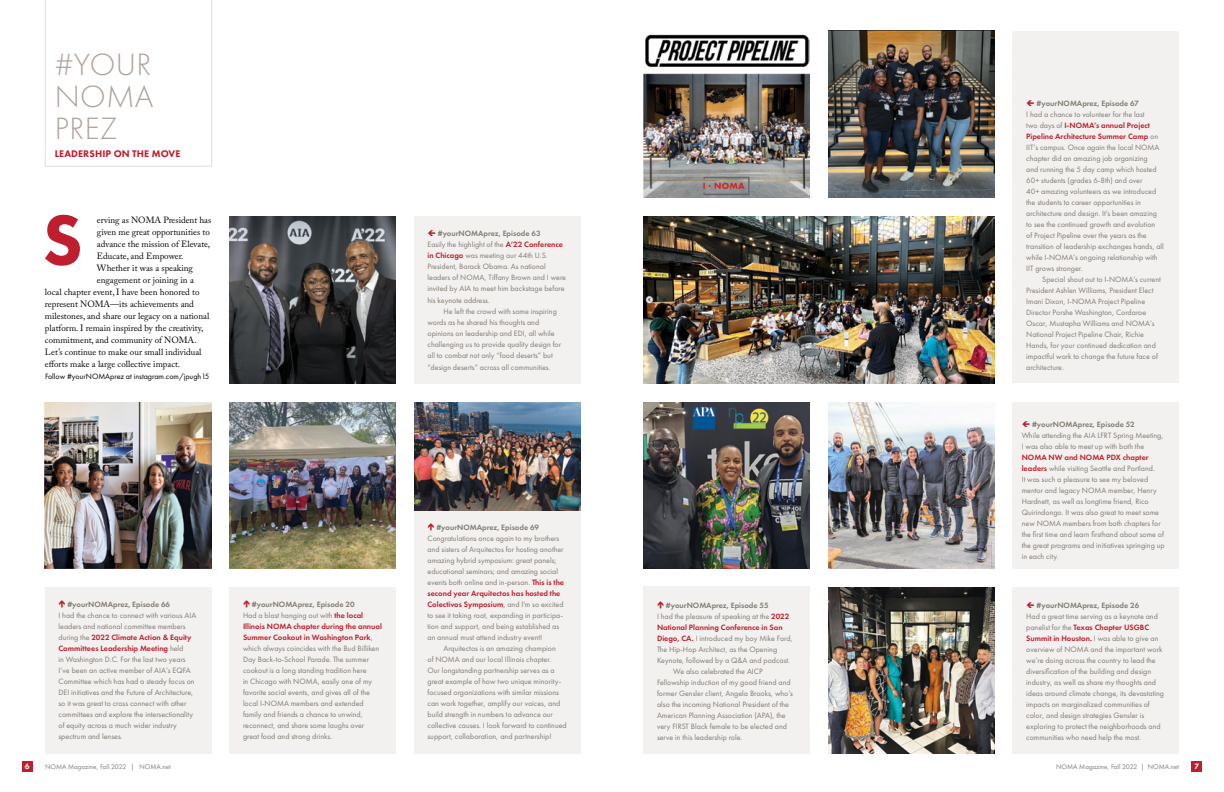
<style>
.page{position:relative;width:1224px;height:792px;background:#fff}
.page>*{position:absolute;margin:0;border:0;box-sizing:border-box;transform-origin:0 0}
.t1{font:800 73.1px "Futura PT";color:#be1e2d}
.t2{font:300 32px/32px "Futura PT";letter-spacing:.01em;color:#aea29a;text-align:justify}
.t3{font:800 10px "Futura PT";letter-spacing:.01em;color:#be1e2d}
.t4{font:9px "Adobe Caslon Pro";color:#000}
.t5{font:8px/11px "Futura PT";color:#827b74}
.t6{font:600 8px "Futura PT";color:#827b74}
.t7{font:8px "Futura PT";color:#000}
.t8{font:600 8px "Futura PT";color:#be1e2d}
.t9{font:800 8px "Futura PT";color:#fff}
.t10{font:7px "Futura PT";color:#827b74}
.s1{font-weight:600}
.s2{font-weight:600;color:#be1e2d}
</style>
<div class="page">
<div style="left:22px;top:761px;width:11px;height:11px;background:#be1e2d"></div>
<div style="left:1191px;top:761px;width:11px;height:11px;background:#be1e2d"></div>
<svg style="left:45px;top:0;width:167px;height:167px"></svg>
<img style="left:230px;top:402px;width:166px;height:166px">
<img style="left:45px;top:402px;width:166px;height:166px">
<img style="left:644px;top:216px;width:351px;height:167px">
<div style="left:1013px;top:402px;width:166px;height:166px;background:#f3f1ef"></div>
<img style="left:828px;top:402px;width:167px;height:166px">
<img style="left:828px;top:587px;width:167px;height:167px">
<div style="left:1013px;top:587px;width:166px;height:167px;background:#f3f1ef"></div>
<div style="left:45px;top:587px;width:166px;height:167px;background:#f3f1ef"></div>
<div style="left:414px;top:216px;width:166px;height:167px;background:#f3f1ef"></div>
<div style="left:230px;top:587px;width:166px;height:167px;background:#f3f1ef"></div>
<div style="left:1013px;top:32px;width:166px;height:351px;background:#f3f1ef"></div>
<div style="left:644px;top:587px;width:166px;height:167px;background:#f3f1ef"></div>
<img style="left:828px;top:31px;width:167px;height:167px">
<img style="left:644px;top:34px;width:166px;height:164px">
<img style="left:229px;top:216px;width:167px;height:167px">
<div style="left:414px;top:510px;width:167px;height:244px;background:#f3f1ef"></div>
<img style="left:414px;top:402px;width:167px;height:108px">
<img style="left:644px;top:402px;width:166px;height:167px">
<h2 class="t2" style="left:55px;top:49px;width:100px">#YOUR NOMA PREZ</h2>
<p class="t3" style="left:55px;top:147px;width:127px">LEADERSHIP ON THE MOVE</p>
<h1 class="t1" style="left:43px;top:195px;width:42px">S</h1>
<p class="t4" style="left:97px;top:214px;width:116px">erving as NOMA President has</p>
<p class="t4" style="left:97px;top:226px;width:115px">given me great opportunities to</p>
<p class="t4" style="left:97px;top:238px;width:115px">advance the mission of Elevate,</p>
<p class="t4" style="left:97px;top:250px;width:88px">Educate, and Empower.</p>
<p class="t4" style="left:97px;top:262px;width:98px">Whether it was a speaking</p>
<p class="t4" style="left:97px;top:274px;width:98px">engagement or joining in a</p>
<p class="t4" style="left:45px;top:286px;width:156px">local chapter event, I have been honored to</p>
<p class="t4" style="left:45px;top:298px;width:151px">represent NOMA—its achievements and</p>
<p class="t4" style="left:45px;top:310px;width:166px">milestones, and share our legacy on a national</p>
<p class="t4" style="left:45px;top:322px;width:160px">platform. I remain inspired by the creativity,</p>
<p class="t4" style="left:45px;top:334px;width:153px">commitment, and community of NOMA.</p>
<p class="t4" style="left:45px;top:346px;width:158px">Let’s continue to make our small individual</p>
<p class="t4" style="left:45px;top:358px;width:137px">e orts make a large collective impact.</p>
<p class="t7" style="left:45px;top:371px;width:166px">Follow #yourNOMAprez at instagram.com/jpugh15</p>
<p class="t5" style="left:428px;top:227px;width:140px;text-indent:10px"><span class="s1">#yourNOMAprez, Episode 63<br></span>Easily the highlight of the <span class="s2">A’22 Conference in Chicago</span> was meeting our 44th U.S.<br>President, Barack Obama. As national leaders of NOMA, Tiffany Brown and I were invited by AIA to meet him backstage before his keynote address.</p>
<p class="t5" style="left:428px;top:305px;width:135px;text-indent:16px">He left the crowd with some inspiring words as he shared his thoughts and opinions on leadership and EDI, all while challenging us to provide quality design for all to combat not only “food deserts” but “design deserts” across all communities.</p>
<p class="t6" style="left:67px;top:599px;width:104px">#yourNOMAprez, Episode 66</p>
<p class="t5" style="left:58px;top:610px;width:139px">I had the chance to connect with various AIA leaders and national committee members during the <span class="s2">2022 Climate Action &amp; Equity Committees Leadership Meeting</span> held<br>in Washington D.C. For the last two years I’ve been an active member of AIA’s EQFA Committee which has had a steady focus on DEI initiatives and the Future of Architecture, so it was great to cross connect with other committees and explore the intersectionality of equity across a much wider industry spectrum and lenses.</p>
<p class="t5" style="left:243px;top:599px;width:140px;text-indent:9px"><span class="s1">#yourNOMAprez, Episode 20<br></span>Had a blast hanging out with <span class="s2">the local Illinois NOMA chapter during the annual Summer Cookout in Washington Park</span>, which always coincides with the Bud Billiken Day Back-to-School Parade. The summer cookout is a long standing tradition here<br>in Chicago with NOMA, easily one of my favorite social events, and gives all of the local I-NOMA members and extended family and friends a chance to unwind, reconnect, and share some laughs over great food and strong drinks.</p>
<p class="t6" style="left:436px;top:522px;width:104px">#yourNOMAprez, Episode 69</p>
<p class="t5" style="left:428px;top:533px;width:138px">Congratulations once again to my brothers and sisters of Arquitectos for hosting another amazing hybrid symposium: great panels; educational seminars; and amazing social events both online and in-person. <span class="s2">This is the second year Arquitectos has hosted the Colectivos Symposium</span>, and I'm so excited to see it taking root, expanding in participa&shy;tion and support, and being established as an annual must attend industry event!</p>
<p class="t5" style="left:428px;top:643px;width:141px;text-indent:16px">Arquitectos is an amazing champion<br>of NOMA and our local Illinois chapter.<br>Our longstanding partnership serves as a great example of how two unique minority&shy;focused organizations with similar missions can work together, amplify our voices, and build strength in numbers to advance our collective causes. I look forward to continued support, collaboration, and partnership!</p>
<p class="t6" style="left:666px;top:600px;width:104px">#yourNOMAprez, Episode 55</p>
<p class="t5" style="left:657px;top:611px;width:134px">I had the pleasure of speaking at the <span class="s2">2022</span></p>
<p class="t8" style="left:657px;top:622px;width:127px">National Planning Conference in San</p>
<p class="t5" style="left:657px;top:633px;width:137px"><span class="s2">Diego, CA.</span> I introduced my boy Mike Ford,</p>
<p class="t5" style="left:657px;top:644px;width:122px">The Hip-Hop Architect, as the Opening</p>
<p class="t5" style="left:657px;top:655px;width:135px">Keynote, followed by a Q&amp;A and podcast.</p>
<p class="t5" style="left:673px;top:666px;width:91px">We also celebrated the AICP</p>
<p class="t5" style="left:657px;top:677px;width:135px">Fellowship induction of my good friend and</p>
<p class="t5" style="left:657px;top:688px;width:137px">former Gensler client, Angela Brooks, who’s</p>
<p class="t5" style="left:657px;top:699px;width:134px">also the incoming National President of the</p>
<p class="t5" style="left:657px;top:710px;width:130px">American Planning Association (APA), the</p>
<p class="t5" style="left:657px;top:721px;width:131px">very FIRST Black female to be elected and</p>
<p class="t5" style="left:657px;top:732px;width:87px">serve in this leadership role.</p>
<p class="t6" style="left:1037px;top:98px;width:104px">#yourNOMAprez, Episode 67</p>
<p class="t5" style="left:1026px;top:108px;width:139px">I had a chance to volunteer for the last<br>two days of <span class="s2">I-NOMA’s annual Project Pipeline Architecture Summer Camp</span> on IIT’s campus. Once again the local NOMA chapter did an amazing job organizing<br>and running the 5 day camp which hosted 60+ students (grades 6-8th) and over<br>40+ amazing volunteers as we introduced the students to career opportunities in architecture and design. It’s been amazing to see the continued growth and evolution<br>of Project Pipeline over the years as the transition of leadership exchanges hands, all while I-NOMA’s ongoing relationship with IIT grows stronger.</p>
<p class="t5" style="left:1026px;top:273px;width:136px;text-indent:16px">Special shout out to I-NOMA’s current President Ashlen Williams, President Elect Imani Dixon, I-NOMA Project Pipeline Director Porshe Washington, Cordaroe Oscar, Mustapha Williams and NOMA’s National Project Pipeline Chair, Richie Hands, for your continued dedication and impactful work to change the future face of architecture.</p>
<p class="t6" style="left:1032px;top:420px;width:104px">#yourNOMAprez, Episode 52</p>
<p class="t5" style="left:1022px;top:430px;width:143px">While attending the AIA LFRT Spring Meeting,<br>I was also able to meet up with both the</p>
<p class="t5" style="left:1022px;top:452px;width:144px"><span class="s2">NOMA NW and NOMA PDX chapter leaders</span> while visiting Seattle and Portland.<br>It was such a pleasure to see my beloved mentor and legacy NOMA member, Henry Hardnett, as well as longtime friend, Rico Quirindongo. It was also great to meet some new NOMA members from both chapters for the first time and learn firsthand about some of the great programs and initiatives springing up in each city.</p>
<p class="t6" style="left:1037px;top:600px;width:104px">#yourNOMAprez, Episode 26</p>
<p class="t5" style="left:1026px;top:611px;width:139px">Had a great time serving as a keynote and panelist for the <span class="s2">Texas Chapter USGBC Summit in Houston.</span> I was able to give an overview of NOMA and the important work we’re doing across the country to lead the diversification of the building and design industry, as well as share my thoughts and ideas around climate change, its devastating impacts on marginalized communities of color, and design strategies Gensler is exploring to protect the neighborhoods and communities who need help the most.</p>
<p class="t9" style="left:25px;top:762px;width:6px">6</p>
<p class="t10" style="left:45px;top:763px;width:127px">NOMA Magazine, Fall 2022 | NOMA.net</p>
<p class="t10" style="left:1056px;top:763px;width:124px">NOMA Magazine, Fall 2022 | NOMA.net</p>
<p class="t9" style="left:1194px;top:762px;width:6px">7</p>
</div>
